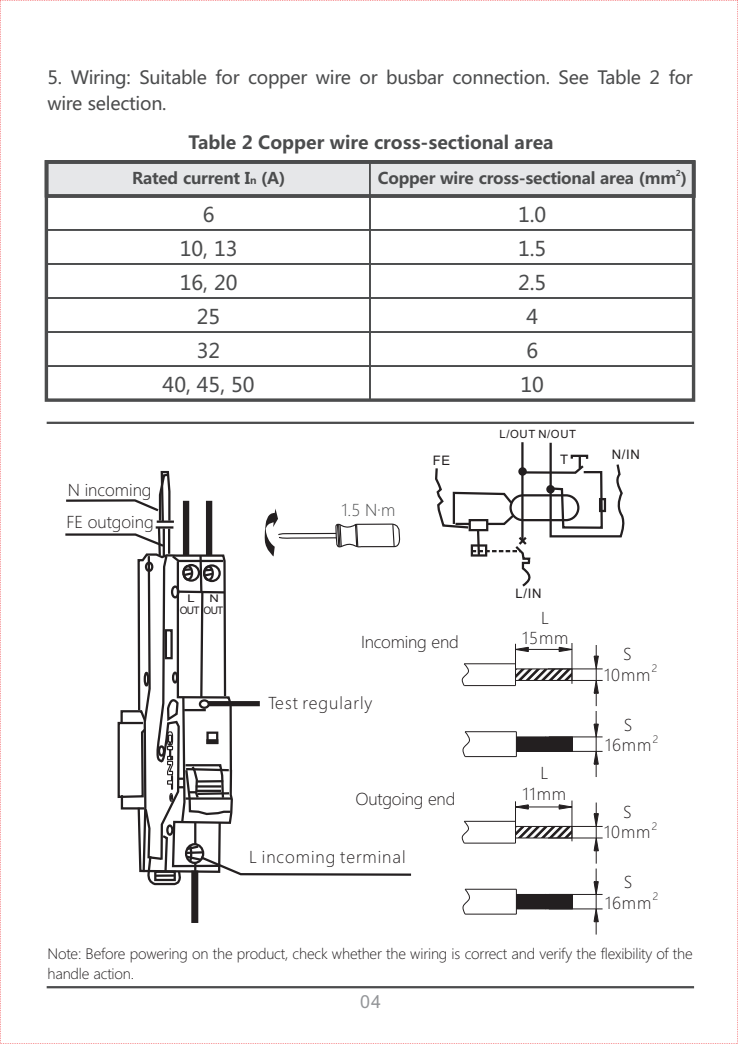
<style>
.page{position:relative;width:738px;height:1044px;background:#fff}
.page>*{position:absolute;margin:0;border:0;box-sizing:border-box;transform-origin:0 0}
.t1{font:20px/34px "Microsoft Ya Hei";color:#4b4c4d;text-align:center}
.t2{font:18px/26px "Microsoft Ya Hei";letter-spacing:-.015em;color:#4b4c4d}
.t3{font:700 18px "Microsoft Ya Hei";color:#4b4c4d}
.t4{font:18px "Arial";color:#939598}
.t5{font:300 16px/20.4px "Microsoft Ya Hei";letter-spacing:.06em;color:#231f20;text-align:center}
.t6{font:700 16px "Microsoft Ya Hei";letter-spacing:-.015em;color:#4b4c4d}
.t7{font:300 16px "Microsoft Ya Hei";letter-spacing:-.015em;color:#231f20}
.t8{font:300 16px/32px "Microsoft Ya Hei";color:#231f20}
.t9{font:300 16px "Microsoft Ya Hei";color:#4b4c4d}
.t10{font:300 14px/19.6px "Microsoft Ya Hei";letter-spacing:-.015em;color:#231f20}
.t11{font:13.2px "Arial";color:#231f20}
.t12{font:11.2px "Arial";letter-spacing:.055em;color:#231f20}
.t13{font:10.4px/12px "Arial";letter-spacing:-.075em;color:#231f20;scale:1.24 1}
.t14{font:300 10px "Microsoft Ya Hei";color:#231f20}
.t15{font:700 8px "Microsoft Ya Hei";color:#4b4c4d}
.s1{font-size:10px}
</style>
<div class="page">
<div style="left:45px;top:229px;width:325px;height:36px;border:2px solid #4b4c4d"></div>
<div style="left:45px;top:263px;width:325px;height:36px;border:2px solid #4b4c4d"></div>
<div style="left:45px;top:297px;width:325px;height:36px;border:2px solid #4b4c4d"></div>
<div style="left:45px;top:331px;width:325px;height:36px;border:2px solid #4b4c4d"></div>
<div style="left:45px;top:365px;width:325px;height:36px;border:2px solid #4b4c4d"></div>
<div style="left:49px;top:164px;width:641px;height:29px;background:#e6e7e9"></div>
<div style="left:369px;top:195px;width:324px;height:36px;border:2px solid #4b4c4d"></div>
<div style="left:369px;top:229px;width:324px;height:36px;border:2px solid #4b4c4d"></div>
<div style="left:369px;top:263px;width:324px;height:36px;border:2px solid #4b4c4d"></div>
<div style="left:369px;top:297px;width:324px;height:36px;border:2px solid #4b4c4d"></div>
<div style="left:369px;top:331px;width:324px;height:36px;border:2px solid #4b4c4d"></div>
<div style="left:369px;top:365px;width:324px;height:36px;border:2px solid #4b4c4d"></div>
<div style="left:45px;top:160px;width:649px;height:241px;border:3px solid #4b4c4d"></div>
<div style="left:45px;top:160px;width:650px;height:38px;border:3px solid #4b4c4d"></div>
<hr style="left:47px;top:985px;width:646px;height:3px;background:#4b4c4d">
<hr style="left:47px;top:421px;width:646px;height:3px;background:#4b4c4d">
<svg style="left:65px;top:470px;width:347px;height:453px"></svg>
<svg style="left:435px;top:442px;width:189px;height:145px"></svg>
<hr style="left:464px;top:755px;width:52px;height:2px;background:#231f20">
<svg style="left:515px;top:732px;width:1px;height:24px"></svg>
<hr style="left:464px;top:730px;width:52px;height:2px;background:#231f20">
<svg style="left:462px;top:730px;width:8px;height:27px"></svg>
<div style="left:516px;top:736px;width:56px;height:15px;background:#231f20"></div>
<hr style="left:548px;top:750px;width:54px;height:1px;background:#231f20">
<hr style="left:548px;top:736px;width:54px;height:1px;background:#231f20">
<hr style="left:464px;top:684px;width:51px;height:2px;background:#231f20">
<hr style="left:464px;top:663px;width:51px;height:1px;background:#231f20">
<svg style="left:461px;top:663px;width:8px;height:23px"></svg>
<hr style="left:571px;top:642px;width:1px;height:41px;background:#231f20">
<hr style="left:547px;top:668px;width:55px;height:1px;background:#231f20">
<svg style="left:592px;top:645px;width:7px;height:131px"></svg>
<hr style="left:547px;top:679px;width:55px;height:2px;background:#231f20">
<svg style="left:514px;top:643px;width:58px;height:42px"></svg>
<hr style="left:516px;top:893px;width:56px;height:1px;background:#231f20">
<hr style="left:516px;top:908px;width:56px;height:1px;background:#231f20">
<hr style="left:464px;top:913px;width:52px;height:1px;background:#231f20">
<svg style="left:515px;top:889px;width:1px;height:24px"></svg>
<hr style="left:464px;top:888px;width:52px;height:1px;background:#231f20">
<svg style="left:462px;top:888px;width:8px;height:27px"></svg>
<div style="left:516px;top:894px;width:56px;height:14px;background:#231f20"></div>
<hr style="left:548px;top:908px;width:54px;height:1px;background:#231f20">
<hr style="left:548px;top:893px;width:54px;height:1px;background:#231f20">
<hr style="left:464px;top:842px;width:51px;height:1px;background:#231f20">
<hr style="left:464px;top:820px;width:51px;height:1px;background:#231f20">
<svg style="left:461px;top:820px;width:8px;height:24px"></svg>
<hr style="left:571px;top:800px;width:1px;height:41px;background:#231f20">
<hr style="left:547px;top:825px;width:55px;height:1px;background:#231f20">
<svg style="left:592px;top:802px;width:7px;height:132px"></svg>
<hr style="left:547px;top:837px;width:55px;height:1px;background:#231f20">
<svg style="left:514px;top:801px;width:58px;height:41px"></svg>
<p class="t2" style="left:47px;top:66px;width:646px">5. Wiring: Suitable for copper wire or busbar connection. See Table 2 for wire selection.</p>
<p class="t3" style="left:188px;top:134px;width:366px">Table 2 Copper wire cross-sectional area</p>
<p class="t6" style="left:132px;top:171px;width:154px">Rated current I<span class="s1">n</span> (A)</p>
<p class="t15" style="left:675px;top:169px;width:6px">2</p>
<p class="t6" style="left:377px;top:171px;width:310px">Copper wire cross-sectional area (mm )</p>
<h1 class="t1" style="left:162px;top:199px;width:93px">6<br>10, 13<br>16, 20<br>25<br>32<br>40, 45, 50</h1>
<h1 class="t1" style="left:517px;top:199px;width:30px">1.0<br>1.5<br>2.5<br>4<br>6<br>10</h1>
<p class="t8" style="left:66px;top:475px;width:89px">N incoming<br>FE outgoing</p>
<p class="t9" style="left:341px;top:503px;width:55px">1.5 N·m</p>
<p class="t11" style="left:432px;top:455px;width:19px">FE</p>
<p class="t12" style="left:499px;top:430px;width:78px">L/OUT N/OUT</p>
<p class="t11" style="left:559px;top:454px;width:9px">T</p>
<p class="t13" style="left:180px;top:593px;width:37px;text-indent:30px">N<br>OUT OUT</p>
<p class="t13" style="left:187px;top:593px;width:7px">L</p>
<p class="t7" style="left:361px;top:635px;width:99px">Incoming end</p>
<p class="t5" style="left:268px;top:694px;width:106px">Test regularly</p>
<p class="t7" style="left:355px;top:791px;width:101px">Outgoing end</p>
<p class="t5" style="left:249px;top:847px;width:158px">L incoming terminal</p>
<p class="t11" style="left:515px;top:588px;width:28px">L/IN</p>
<p class="t5" style="left:521px;top:609px;width:48px">L<br>15mm</p>
<p class="t5" style="left:522px;top:764px;width:45px">L<br>11mm</p>
<p class="t11" style="left:611px;top:449px;width:30px">N/IN</p>
<p class="t5" style="left:603px;top:645px;width:48px">S<br>10mm</p>
<p class="t14" style="left:651px;top:664px;width:7px">2</p>
<p class="t5" style="left:604px;top:716px;width:48px">S<br>16mm</p>
<p class="t14" style="left:652px;top:734px;width:7px">2</p>
<p class="t5" style="left:603px;top:803px;width:48px">S<br>10mm</p>
<p class="t14" style="left:651px;top:821px;width:7px">2</p>
<p class="t5" style="left:604px;top:873px;width:48px">S<br>16mm</p>
<p class="t14" style="left:652px;top:892px;width:7px">2</p>
<p class="t10" style="left:47px;top:945px;width:646px">Note: Before powering on the product, check whether the wiring is correct and verify the flexibility of the handle action.</p>
<p class="t4" style="left:360px;top:994px;width:23px">04</p>
</div>
